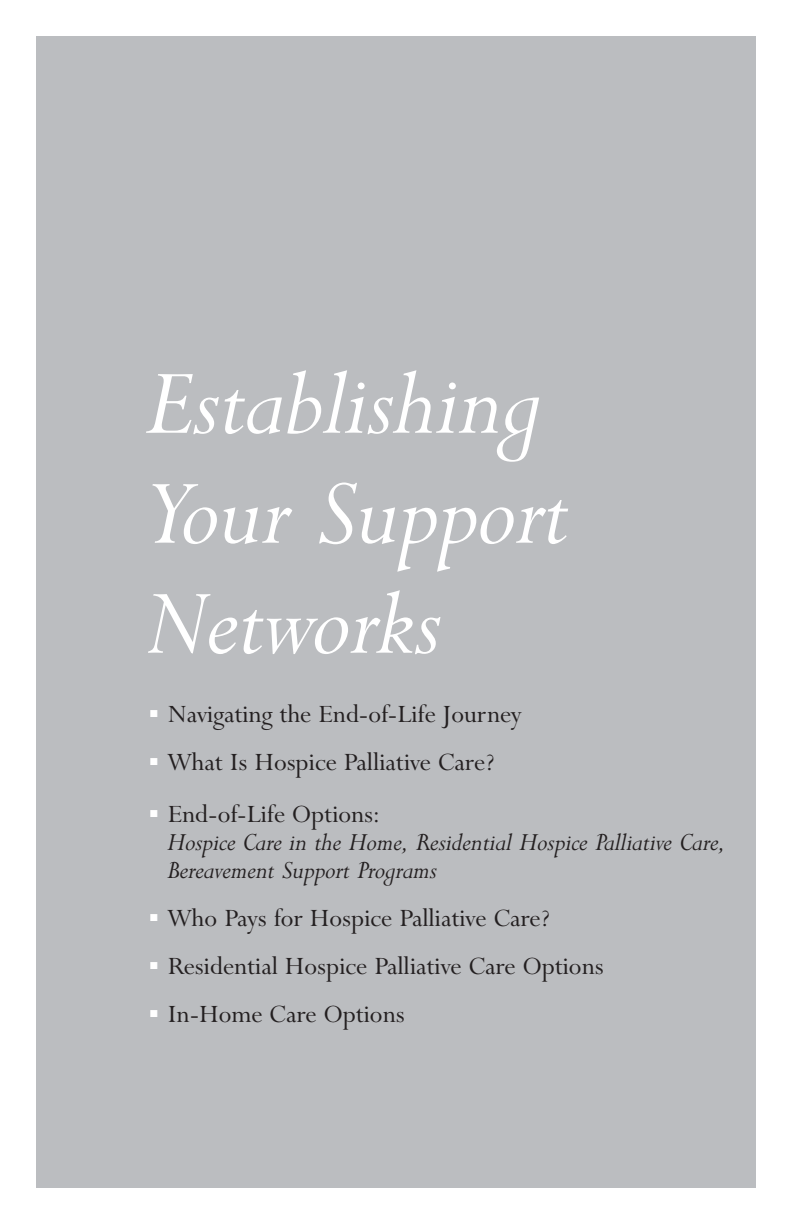
<style>
.page{position:relative;width:792px;height:1224px;background:#fff}
.page>*{position:absolute;margin:0;border:0;box-sizing:border-box;transform-origin:0 0}
.t1{font:italic 104px/110px "Lapidary 333 BT";color:#fff}
.t2{font:28px "Lapidary 333 BT";color:#231f20}
.t3{font:italic 28px/28px "Lapidary 333 BT";color:#231f20}
.s1{font-style:normal}
</style>
<div class="page">
<div style="left:36px;top:36px;width:720px;height:1152px;background:#bbbdc0"></div>
<h1 class="t1" style="left:147px;top:342px;width:425px">Establishing<br>Your Support<br>Networks</h1>
<p class="t2" style="left:150px;top:696px;width:373px"><sup>■</sup> Navigating the End-of-Life Journey</p>
<p class="t2" style="left:150px;top:744px;width:347px"><sup>■</sup> What Is Hospice Palliative Care?</p>
<p class="t3" style="left:168px;top:798px;width:560px;text-indent:-18px"><sup>■</sup> <span class="s1">End-of-Life Options:<br></span>Hospice Care in the Home, Residential Hospice Palliative Care,<br>Bereavement Support Programs</p>
<p class="t2" style="left:150px;top:900px;width:403px"><sup>■</sup> Who Pays for Hospice Palliative Care?</p>
<p class="t2" style="left:150px;top:948px;width:455px"><sup>■</sup> Residential Hospice Palliative Care Options</p>
<p class="t2" style="left:150px;top:996px;width:256px"><sup>■</sup> In-Home Care Options</p>
</div>
